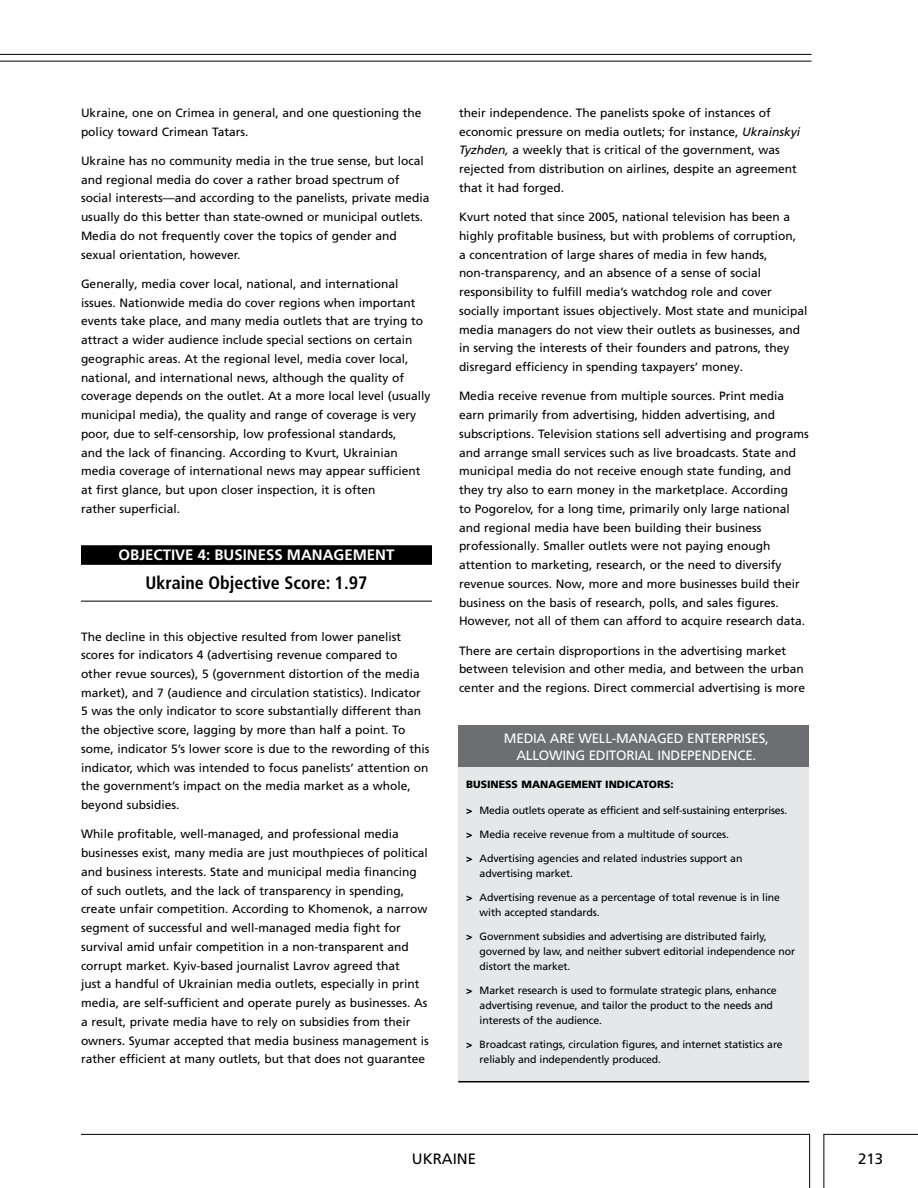
<style>
.page{position:relative;width:918px;height:1188px;background:#fff}
.page>*{position:absolute;margin:0;border:0;box-sizing:border-box;transform-origin:0 0}
.t1{font:700 condensed 18px "Frutiger LT Std";color:#000}
.t2{font:700 15px "Frutiger LT Pro";color:#fff}
.t3{font:15px "Frutiger LT Pro";color:#000}
.t4{font:13.5px "Frutiger LT Std";letter-spacing:-.02em;color:#fff}
.t5{font:12px/18.8px "Frutiger LT Pro";color:#000}
.t6{font:10.5px/15px "Frutiger LT Std";letter-spacing:-.01em;color:#000}
.t7{font:900 10.5px "Frutiger LT Std";color:#000}
.s1{font-style:italic}
.s2{font-weight:900}
</style>
<div class="page">
<hr style="left:81px;top:1134px;width:729px;height:1px;background:#000">
<hr style="left:809px;top:1134px;width:1px;height:54px;background:#000">
<hr style="left:823px;top:1134px;width:1px;height:54px;background:#000">
<hr style="left:823px;top:1134px;width:95px;height:1px;background:#000">
<hr style="left:0;top:61px;width:812px;height:1px;background:#000">
<hr style="left:0;top:54px;width:812px;height:1px;background:#000">
<div style="left:81px;top:545px;width:351px;height:15px;background:#000"></div>
<div style="left:81px;top:559px;width:351px;height:6px;background:#000"></div>
<hr style="left:81px;top:601px;width:351px;height:1px;background:#000">
<div style="left:458px;top:760px;width:351px;height:321px;background:#e6e7e8"></div>
<div style="left:458px;top:725px;width:351px;height:42px;background:#6d6e71"></div>
<hr style="left:458px;top:1081px;width:351px;height:1px;background:#000">
<p class="t5" style="left:81px;top:104px;width:342px">Ukraine, one on Crimea in general, and one questioning the policy toward Crimean Tatars.</p>
<p class="t5" style="left:81px;top:152px;width:350px">Ukraine has no community media in the true sense, but local and regional media do cover a rather broad spectrum of social interests—and according to the panelists, private media usually do this better than state-owned or municipal outlets.<br>Media do not frequently cover the topics of gender and sexual orientation, however.</p>
<p class="t5" style="left:81px;top:274px;width:351px">Generally, media cover local, national, and international issues. Nationwide media do cover regions when important events take place, and many media outlets that are trying to attract a wider audience include special sections on certain geographic areas. At the regional level, media cover local, national, and international news, although the quality of coverage depends on the outlet. At a more local level (usually municipal media), the quality and range of coverage is very poor, due to self-censorship, low professional standards,<br>and the lack of financing. According to Kvurt, Ukrainian media coverage of international news may appear sufficient at first glance, but upon closer inspection, it is often<br>rather superficial.</p>
<p class="t2" style="left:119px;top:546px;width:21px">OBJECTIVE</p>
<p class="t2" style="left:198px;top:546px;width:36px">4: BUSINESS</p>
<p class="t2" style="left:287px;top:546px;width:12px">MANAGE</p>
<p class="t2" style="left:353px;top:546px;width:24px">MENT</p>
<h1 class="t1" style="left:146px;top:572px;width:223px">Ukraine Objective Score: 1.97</h1>
<p class="t5" style="left:81px;top:627px;width:350px">The decline in this objective resulted from lower panelist scores for indicators 4 (advertising revenue compared to other revue sources), 5 (government distortion of the media market), and 7 (audience and circulation statistics). Indicator 5 was the only indicator to score substantially different than the objective score, lagging by more than half a point. To some, indicator 5’s lower score is due to the rewording of this indicator, which was intended to focus panelists’ attention on the government’s impact on the media market as a whole, beyond subsidies.</p>
<p class="t5" style="left:81px;top:825px;width:349px">While profitable, well-managed, and professional media businesses exist, many media are just mouthpieces of political and business interests. State and municipal media financing of such outlets, and the lack of transparency in spending, create unfair competition. According to Khomenok, a narrow segment of successful and well-managed media fight for survival amid unfair competition in a non-transparent and corrupt market. Kyiv-based journalist Lavrov agreed that<br>just a handful of Ukrainian media outlets, especially in print media, are self-sufficient and operate purely as businesses. As a result, private media have to rely on subsidies from their owners. Syumar accepted that media business management is rather efficient at many outlets, but that does not guarantee</p>
<p class="t5" style="left:459px;top:103px;width:343px">their independence. The panelists spoke of instances of economic pressure on media outlets; for instance, <span class="s1">Ukrainskyi Tyzhden,</span> a weekly that is critical of the government, was rejected from distribution on airlines, despite an agreement that it had forged.</p>
<p class="t5" style="left:459px;top:208px;width:350px">Kvurt noted that since 2005, national television has been a highly profitable business, but with problems of corruption,<br>a concentration of large shares of media in few hands, non-transparency, and an absence of a sense of social responsibility to fulfill media’s watchdog role and cover socially important issues objectively. Most state and municipal media managers do not view their outlets as businesses, and in serving the interests of their founders and patrons, they disregard efficiency in spending taxpayers’ money.</p>
<p class="t5" style="left:459px;top:387px;width:351px">Media receive revenue from multiple sources. Print media earn primarily from advertising, hidden advertising, and subscriptions. Television stations sell advertising and programs and arrange small services such as live broadcasts. State and municipal media do not receive enough state funding, and they try also to earn money in the marketplace. According<br>to Pogorelov, for a long time, primarily only large national and regional media have been building their business professionally. Smaller outlets were not paying enough attention to marketing, research, or the need to diversify revenue sources. Now, more and more businesses build their business on the basis of research, polls, and sales figures.<br>However, not all of them can afford to acquire research data.</p>
<p class="t5" style="left:459px;top:641px;width:348px">There are certain disproportions in the advertising market between television and other media, and between the urban center and the regions. Direct commercial advertising is more</p>
<p class="t4" style="left:504px;top:730px;width:192px">media are well-managed ENTERPRISES</p>
<p class="t4" style="left:765px;top:730px;width:5px">,</p>
<p class="t4" style="left:516px;top:747px;width:241px">allowing editorial independence.</p>
<p class="t7" style="left:466px;top:778px;width:209px">BUSINESS MANAGEMENT INDICATORS:</p>
<p class="t6" style="left:466px;top:803px;width:323px"><span class="s2">&gt;</span> Media outlets operate as efficient and self-sustaining enterprises.</p>
<p class="t6" style="left:466px;top:827px;width:265px"><span class="s2">&gt;</span> M edia receive revenue from a multitude of sources.</p>
<p class="t6" style="left:480px;top:851px;width:264px;text-indent:-14px"><span class="s2">&gt;</span> Advertising agencies and related industries support an advertising market.</p>
<p class="t6" style="left:480px;top:890px;width:302px;text-indent:-14px"><span class="s2">&gt;</span> Advertising revenue as a percentage of total revenue is in line with accepted standards.</p>
<p class="t6" style="left:480px;top:929px;width:317px;text-indent:-14px"><span class="s2">&gt;</span> Government subsidies and advertising are distributed fairly, governed by law, and neither subvert editorial independence nor distort the market.</p>
<p class="t6" style="left:480px;top:983px;width:299px;text-indent:-14px"><span class="s2">&gt;</span> Market research is used to formulate strategic plans, enhance advertising revenue, and tailor the product to the needs and interests of the audience.</p>
<p class="t6" style="left:480px;top:1037px;width:305px;text-indent:-14px"><span class="s2">&gt;</span> B roadcast ratings, circulation figures, and internet statistics are reliably and independently produced.</p>
<p class="t3" style="left:412px;top:1150px;width:40px">Ukraine</p>
<p class="t3" style="left:858px;top:1150px;width:27px">213</p>
</div>
